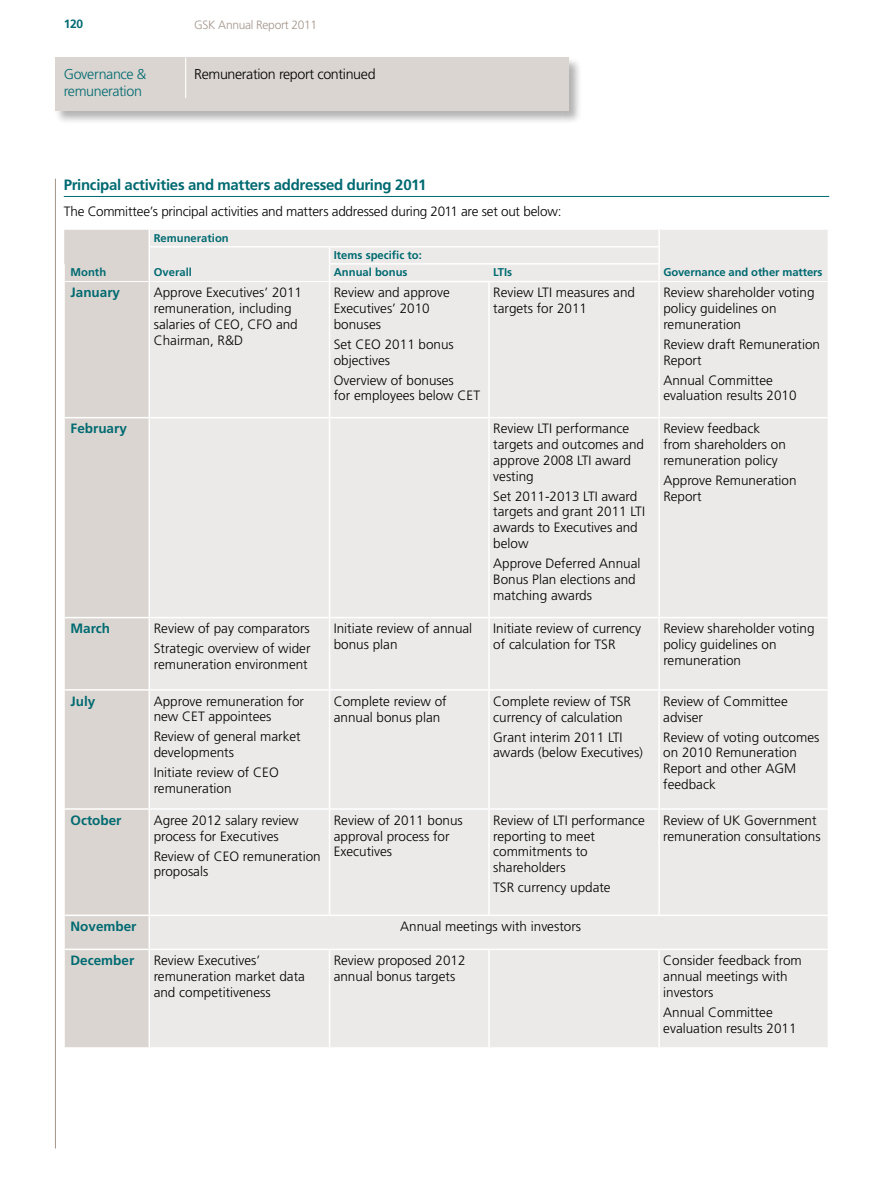
<style>
.page{position:relative;width:893px;height:1191px;background:#fff}
.page>*{position:absolute;margin:0;border:0;box-sizing:border-box;transform-origin:0 0}
.t1{font:700 15px "Frutiger";letter-spacing:-.02em;color:#006a71}
.t2{font:300 14.25px "Frutiger";letter-spacing:-.025em;color:#000}
.t3{font:300 14.25px/16.5px "Frutiger";letter-spacing:-.025em;color:#006a71}
.t4{font:300 13.5px/15.8px "Frutiger";color:#000}
.t5{font:700 13.5px "Frutiger";color:#006a71}
.t6{font:300 12px "Frutiger";letter-spacing:-.025em;color:#a2958a}
.t7{font:700 12px "Frutiger";color:#006a71}
.t8{font:700 11.25px "Frutiger";color:#006a71}
</style>
<div class="page">
<hr style="left:55px;top:179px;width:1px;height:969px;background:#a2958a">
<div style="left:54px;top:56px;width:528px;height:68px;background:#000;opacity:.3"></div>
<div style="left:55px;top:57px;width:514px;height:54px;background:#dad5d0"></div>
<hr style="left:185px;top:57px;width:1px;height:41px;background:#fff">
<hr style="left:64px;top:196px;width:765px;height:1px;background:#006a71">
<div style="left:64px;top:230px;width:85px;height:817px;background:#dad5d0"></div>
<div style="left:150px;top:230px;width:678px;height:817px;background:#eceae8"></div>
<svg style="left:64px;top:264px;width:1px;height:17px"></svg>
<hr style="left:64px;top:281px;width:85px;height:1px;background:#fff">
<hr style="left:64px;top:282px;width:1px;height:136px;background:#fff">
<hr style="left:154px;top:281px;width:175px;height:1px;background:#fff">
<hr style="left:660px;top:281px;width:168px;height:1px;background:#fff">
<hr style="left:64px;top:617px;width:1px;height:73px;background:#fff">
<hr style="left:64px;top:809px;width:1px;height:106px;background:#fff">
<hr style="left:64px;top:915px;width:1px;height:34px;background:#fff">
<hr style="left:65px;top:914px;width:84px;height:2px;background:#fff">
<hr style="left:154px;top:914px;width:176px;height:2px;background:#fff">
<hr style="left:330px;top:914px;width:159px;height:2px;background:#fff">
<hr style="left:489px;top:914px;width:170px;height:2px;background:#fff">
<hr style="left:659px;top:914px;width:170px;height:2px;background:#fff">
<hr style="left:488px;top:282px;width:2px;height:135px;background:#fff">
<hr style="left:488px;top:618px;width:2px;height:71px;background:#fff">
<hr style="left:488px;top:809px;width:2px;height:105px;background:#fff">
<hr style="left:658px;top:282px;width:2px;height:135px;background:#fff">
<hr style="left:658px;top:618px;width:2px;height:71px;background:#fff">
<hr style="left:658px;top:809px;width:2px;height:105px;background:#fff">
<hr style="left:329px;top:282px;width:1px;height:135px;background:#fff">
<hr style="left:329px;top:618px;width:1px;height:71px;background:#fff">
<hr style="left:329px;top:809px;width:1px;height:105px;background:#fff">
<svg style="left:150px;top:230px;width:4px;height:52px"></svg>
<hr style="left:154px;top:246px;width:176px;height:1px;background:#fff">
<hr style="left:330px;top:246px;width:159px;height:1px;background:#fff">
<hr style="left:489px;top:246px;width:171px;height:1px;background:#fff">
<hr style="left:65px;top:948px;width:84px;height:2px;background:#fff">
<hr style="left:154px;top:948px;width:176px;height:2px;background:#fff">
<hr style="left:330px;top:948px;width:159px;height:2px;background:#fff">
<hr style="left:329px;top:950px;width:1px;height:97px;background:#fff">
<hr style="left:489px;top:948px;width:170px;height:2px;background:#fff">
<hr style="left:488px;top:950px;width:2px;height:97px;background:#fff">
<hr style="left:659px;top:948px;width:170px;height:2px;background:#fff">
<hr style="left:658px;top:950px;width:2px;height:97px;background:#fff">
<hr style="left:64px;top:949px;width:1px;height:98px;background:#fff">
<hr style="left:489px;top:263px;width:171px;height:1px;background:#fff">
<svg style="left:658px;top:230px;width:2px;height:51px"></svg>
<hr style="left:489px;top:281px;width:171px;height:1px;background:#fff">
<hr style="left:329px;top:263px;width:160px;height:1px;background:#fff">
<svg style="left:329px;top:247px;width:1px;height:34px"></svg>
<hr style="left:329px;top:281px;width:160px;height:1px;background:#fff">
<hr style="left:65px;top:417px;width:84px;height:1px;background:#fff">
<hr style="left:154px;top:417px;width:176px;height:1px;background:#fff">
<hr style="left:330px;top:417px;width:159px;height:1px;background:#fff">
<hr style="left:329px;top:418px;width:1px;height:199px;background:#fff">
<hr style="left:489px;top:417px;width:170px;height:1px;background:#fff">
<hr style="left:488px;top:418px;width:2px;height:199px;background:#fff">
<hr style="left:659px;top:417px;width:170px;height:1px;background:#fff">
<hr style="left:658px;top:418px;width:2px;height:199px;background:#fff">
<hr style="left:65px;top:617px;width:84px;height:1px;background:#fff">
<hr style="left:154px;top:617px;width:176px;height:1px;background:#fff">
<hr style="left:330px;top:617px;width:159px;height:1px;background:#fff">
<hr style="left:489px;top:617px;width:170px;height:1px;background:#fff">
<hr style="left:659px;top:617px;width:170px;height:1px;background:#fff">
<hr style="left:64px;top:418px;width:1px;height:199px;background:#fff">
<hr style="left:65px;top:689px;width:84px;height:1px;background:#fff">
<hr style="left:154px;top:689px;width:176px;height:1px;background:#fff">
<hr style="left:330px;top:689px;width:159px;height:1px;background:#fff">
<hr style="left:329px;top:690px;width:1px;height:118px;background:#fff">
<hr style="left:489px;top:689px;width:170px;height:1px;background:#fff">
<hr style="left:488px;top:690px;width:2px;height:118px;background:#fff">
<hr style="left:659px;top:689px;width:170px;height:1px;background:#fff">
<hr style="left:658px;top:690px;width:2px;height:118px;background:#fff">
<hr style="left:65px;top:808px;width:84px;height:1px;background:#fff">
<hr style="left:154px;top:808px;width:176px;height:1px;background:#fff">
<hr style="left:330px;top:808px;width:159px;height:1px;background:#fff">
<hr style="left:489px;top:808px;width:170px;height:1px;background:#fff">
<hr style="left:659px;top:808px;width:170px;height:1px;background:#fff">
<hr style="left:64px;top:690px;width:1px;height:119px;background:#fff">
<p class="t7" style="left:64px;top:17px;width:21px">120</p>
<p class="t6" style="left:194px;top:18px;width:125px">GSK Annual Report 2011</p>
<p class="t3" style="left:64px;top:66px;width:84px">Governance &amp; remuneration</p>
<p class="t2" style="left:194px;top:66px;width:183px">Remuneration report continued</p>
<p class="t1" style="left:64px;top:176px;width:364px">Principal activities and matters addressed during 2011</p>
<p class="t4" style="left:64px;top:204px;width:499px">The Committee’s principal activities and matters addressed during 2011 are set out below:</p>
<p class="t8" style="left:154px;top:231px;width:77px">Remuneration</p>
<p class="t8" style="left:334px;top:248px;width:90px">Items specific to:</p>
<p class="t8" style="left:71px;top:265px;width:37px">Month</p>
<p class="t8" style="left:154px;top:265px;width:40px">Overall</p>
<p class="t8" style="left:334px;top:265px;width:75px">Annual bonus</p>
<p class="t8" style="left:493px;top:265px;width:20px">LTIs</p>
<p class="t8" style="left:663px;top:265px;width:161px">Governance and other matters</p>
<p class="t5" style="left:71px;top:284px;width:51px">January</p>
<p class="t4" style="left:154px;top:285px;width:150px">Approve Executives’ 2011 remuneration, including salaries of CEO, CFO and<br>Chairman, R&amp;D</p>
<p class="t4" style="left:334px;top:285px;width:118px">Review and approve<br>Executives’ 2010 bonuses</p>
<p class="t4" style="left:493px;top:285px;width:143px">Review LTI measures and targets for 2011</p>
<p class="t4" style="left:663px;top:285px;width:153px">Review shareholder voting policy guidelines on remuneration</p>
<p class="t4" style="left:663px;top:336px;width:158px">Review draft Remuneration<br>Report</p>
<p class="t4" style="left:663px;top:372px;width:135px">Annual Committee evaluation results 2010</p>
<p class="t4" style="left:334px;top:336px;width:122px">Set CEO 2011 bonus objectives</p>
<p class="t4" style="left:334px;top:372px;width:148px">Overview of bonuses<br>for employees below CET</p>
<p class="t5" style="left:71px;top:421px;width:58px">February</p>
<p class="t4" style="left:493px;top:421px;width:152px">Review LTI performance targets and outcomes and approve 2008 LTI award vesting</p>
<p class="t4" style="left:493px;top:488px;width:153px">Set 2011-2013 LTI award targets and grant 2011 LTI awards to Executives and below</p>
<p class="t4" style="left:493px;top:555px;width:149px">Approve Deferred Annual<br>Bonus Plan elections and matching awards</p>
<p class="t4" style="left:663px;top:421px;width:124px">Review feedback from shareholders on remuneration policy</p>
<p class="t4" style="left:663px;top:472px;width:135px">Approve Remuneration<br>Report</p>
<p class="t5" style="left:71px;top:621px;width:41px">March</p>
<p class="t4" style="left:154px;top:618px;width:158px;line-height:20px">Review of pay comparators<br>Strategic overview of wider</p>
<p class="t4" style="left:154px;top:656px;width:156px">remuneration environment</p>
<p class="t5" style="left:71px;top:693px;width:26px">July</p>
<p class="t4" style="left:154px;top:693px;width:152px">Approve remuneration for new CET appointees</p>
<p class="t4" style="left:154px;top:729px;width:149px">Review of general market developments</p>
<p class="t4" style="left:154px;top:764px;width:126px">Initiate review of CEO remuneration</p>
<p class="t5" style="left:71px;top:812px;width:53px">October</p>
<p class="t4" style="left:154px;top:812px;width:147px">Agree 2012 salary review process for Executives</p>
<p class="t4" style="left:154px;top:848px;width:169px">Review of CEO remuneration proposals</p>
<p class="t4" style="left:334px;top:621px;width:140px">Initiate review of annual bonus plan</p>
<p class="t4" style="left:493px;top:621px;width:149px">Initiate review of currency of calculation for TSR</p>
<p class="t4" style="left:663px;top:621px;width:153px">Review shareholder voting policy guidelines on remuneration</p>
<p class="t4" style="left:334px;top:693px;width:115px">Complete review of annual bonus plan</p>
<p class="t4" style="left:493px;top:693px;width:139px">Complete review of TSR currency of calculation</p>
<p class="t4" style="left:493px;top:729px;width:151px">Grant interim 2011 LTI awards (below Executives)</p>
<p class="t4" style="left:334px;top:812px;width:131px">Review of 2011 bonus approval process for<br>Executives</p>
<p class="t4" style="left:493px;top:812px;width:153px">Review of LTI performance reporting to meet commitments to shareholders</p>
<p class="t4" style="left:493px;top:879px;width:119px">TSR currency update</p>
<p class="t4" style="left:663px;top:693px;width:126px">Review of Committee adviser</p>
<p class="t4" style="left:663px;top:729px;width:158px">Review of voting outcomes on 2010 Remuneration<br>Report and other AGM feedback</p>
<p class="t4" style="left:663px;top:812px;width:159px">Review of UK Government remuneration consultations</p>
<p class="t5" style="left:71px;top:918px;width:68px">November</p>
<p class="t4" style="left:400px;top:918px;width:182px">Annual meetings with investors</p>
<p class="t5" style="left:71px;top:952px;width:65px">December</p>
<p class="t4" style="left:154px;top:952px;width:153px">Review Executives’ remuneration market data and competitiveness</p>
<p class="t4" style="left:334px;top:952px;width:133px">Review proposed 2012 annual bonus targets</p>
<p class="t4" style="left:663px;top:952px;width:140px">Consider feedback from annual meetings with investors</p>
<p class="t4" style="left:663px;top:1004px;width:135px">Annual Committee evaluation results 2011</p>
</div>
